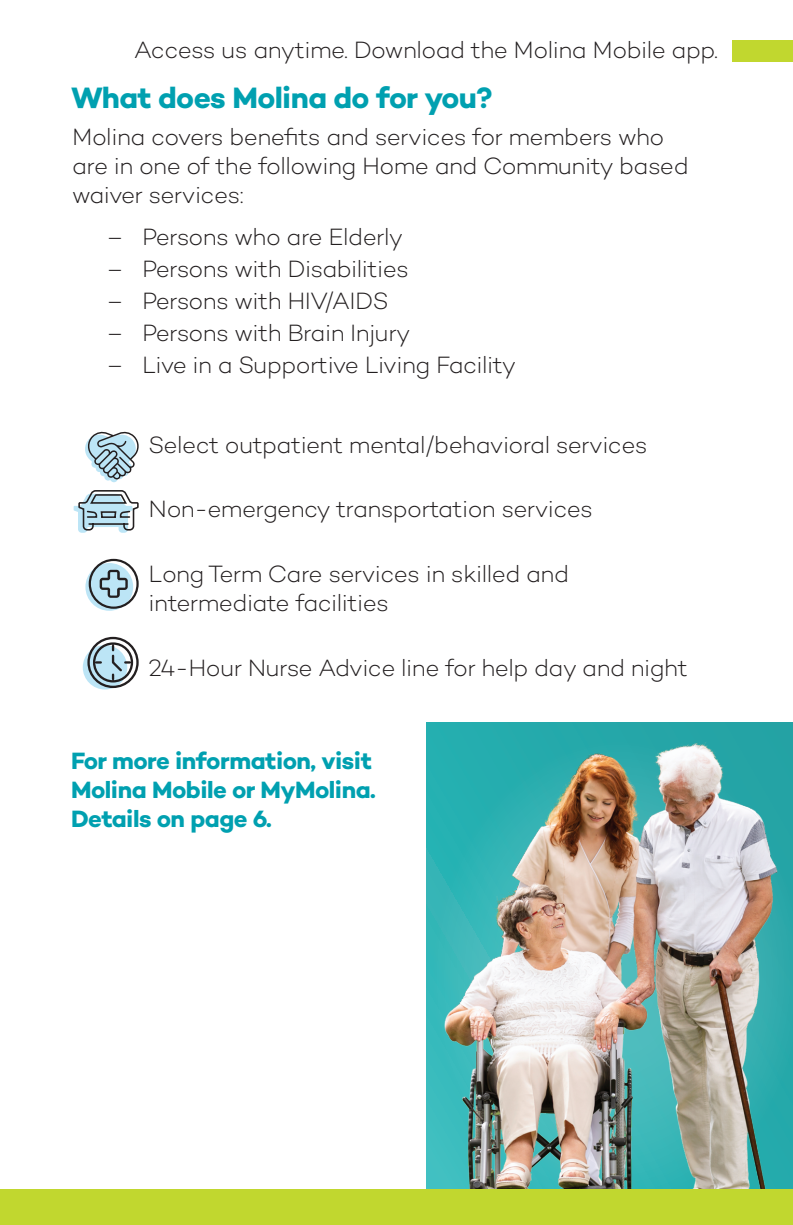
<style>
.page{position:relative;width:793px;height:1225px;background:#fff}
.page>*{position:absolute;margin:0;border:0;box-sizing:border-box;transform-origin:0 0}
.t1{font:700 30px "Campton";letter-spacing:-.025em;color:#00a0b0}
.t2{font:300 24px/28.8px "Campton";letter-spacing:-.02em;color:#231f20}
.t3{font:700 24px/28.8px "Campton";letter-spacing:-.02em;color:#00a0b0}
</style>
<div class="page">
<div style="left:731px;top:40px;width:61px;height:22px;background:#c1d72f"></div>
<svg style="left:85px;top:431px;width:54px;height:51px"></svg>
<svg style="left:780px;top:738px;width:12px;height:450px;background:#27a6a8"></svg>
<img style="left:426px;top:722px;width:354px;height:466px">
<div style="left:83px;top:645px;width:44px;height:44px;background:#bce5f6;border-radius:50%"></div>
<svg style="left:86px;top:636px;width:53px;height:53px"></svg>
<svg style="left:74px;top:490px;width:65px;height:42px"></svg>
<svg style="left:85px;top:563px;width:48px;height:47px"></svg>
<svg style="left:89px;top:558px;width:50px;height:50px"></svg>
<div style="left:0;top:1188px;width:792px;height:36px;background:#c1d72f"></div>
<p class="t2" style="left:134px;top:35px;width:585px">Access us anytime. Download the Molina Mobile app.</p>
<h2 class="t1" style="left:71px;top:79px;width:423px">What does Molina do for you?</h2>
<p class="t2" style="left:72px;top:122px;width:617px">Molina covers benefits and services for members who are in one of the following Home and Community based waiver services:</p>
<p class="t2" style="left:106px;top:222px;width:298px">– Persons who are Elderly</p>
<p class="t2" style="left:106px;top:254px;width:304px">– Persons with Disabilities</p>
<p class="t2" style="left:106px;top:286px;width:284px">– Persons with HIV/AIDS</p>
<p class="t2" style="left:106px;top:318px;width:306px">– Persons with Brain Injury</p>
<p class="t2" style="left:106px;top:350px;width:411px">– Live in a Supportive Living Facility</p>
<p class="t2" style="left:148px;top:429px;width:500px">Select outpatient mental/behavioral services</p>
<p class="t2" style="left:148px;top:494px;width:445px">Non-emergency transportation services</p>
<p class="t2" style="left:148px;top:559px;width:421px">Long Term Care services in skilled and intermediate facilities</p>
<p class="t2" style="left:148px;top:652px;width:540px">24-Hour Nurse Advice line for help day and night</p>
<p class="t3" style="left:71px;top:746px;width:306px">For more information, visit<br>Molina Mobile or MyMolina.<br>Details on page 6.</p>
</div>
